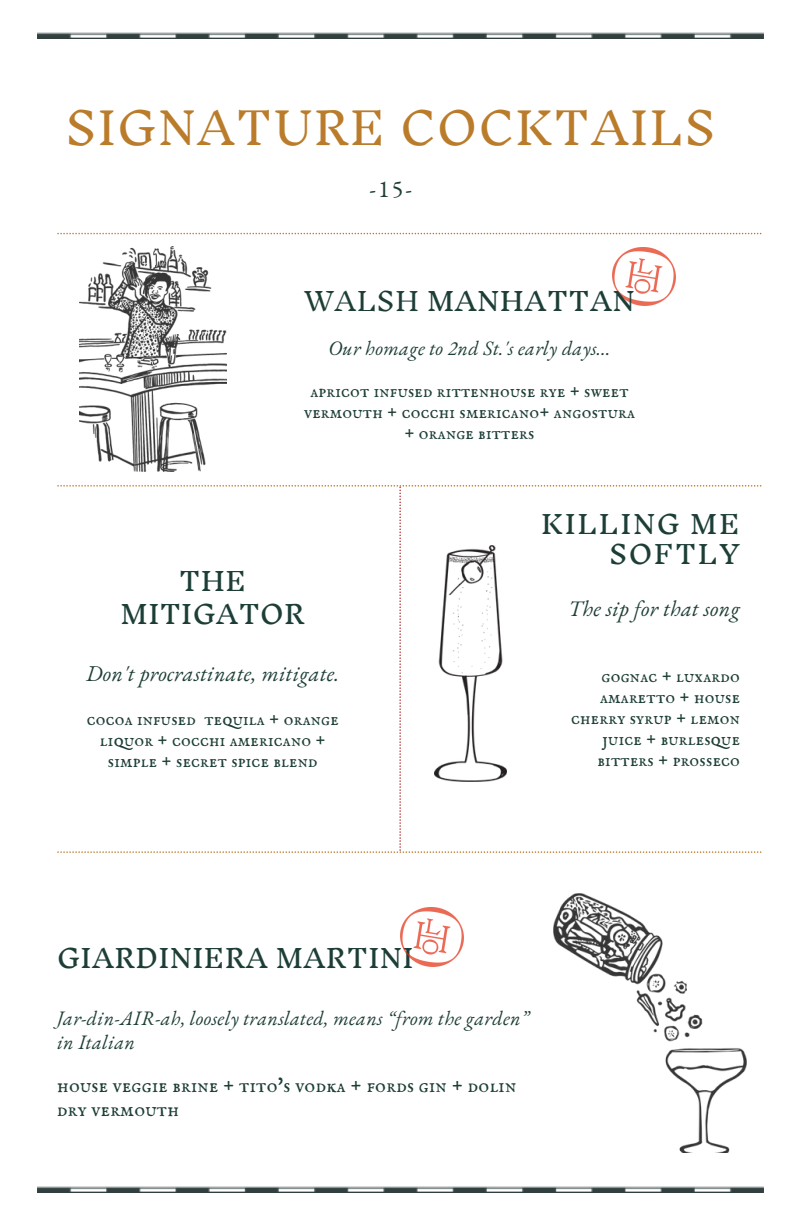
<style>
.page{position:relative;width:792px;height:1224px;background:#fff}
.page>*{position:absolute;margin:0;border:0;box-sizing:border-box;transform-origin:0 0}
.t1{font:300 44px "Inknut Antiqua";letter-spacing:.02em;color:#ba7c2b}
.t2{font:25.4px/33px "Inknut Antiqua";letter-spacing:.015em;color:#1d3e37;text-align:center}
.t3{font:25.4px/30px "Inknut Antiqua";letter-spacing:.065em;color:#1d3e37;text-align:right}
.t4{font:24px "EB Garamond";color:#1d3e37}
.t5{font:italic 22px "EB Garamond";letter-spacing:.015em;color:#1d3e37}
.t6{font:italic 20px/24px "EB Garamond";letter-spacing:.015em;color:#1d3e37}
.t7{font:20px/24px "IM FELL English SC";letter-spacing:.015em;color:#1d3e37}
.t8{font:18px/21px "IM FELL English SC";letter-spacing:.015em;color:#1d3e37;text-align:center}
.s1{font-weight:300}
</style>
<div class="page">
<svg style="left:57px;top:233px;width:704px;height:1px"></svg>
<svg style="left:57px;top:485px;width:704px;height:368px"></svg>
<img style="left:38px;top:32px;width:726px;height:7px">
<img style="left:38px;top:1186px;width:726px;height:7px">
<img style="left:612px;top:247px;width:63px;height:59px">
<img style="left:434px;top:546px;width:72px;height:235px">
<img style="left:553px;top:893px;width:193px;height:260px">
<img style="left:400px;top:908px;width:63px;height:58px">
<img style="left:79px;top:247px;width:147px;height:225px">
<h1 class="t1" style="left:66px;top:104px;width:651px">SIGNATURE COCKTAILS</h1>
<h3 class="t4" style="left:369px;top:173px;width:44px">-15-</h3>
<h2 class="t2" style="left:304px;top:286px;width:332px"><span class="s1">WALSH</span> MANHATTAN</h2>
<p class="t6" style="left:328px;top:336px;width:284px">Our homage to 2nd St.'s early days...</p>
<p class="t8" style="left:304px;top:381px;width:332px">apricot infused rittenhouse rye + sweet vermouth + cocchi smericano+ angostura + orange bitters</p>
<h2 class="t2" style="left:121px;top:566px;width:186px">THE<br>MITIGATOR</h2>
<p class="t5" style="left:86px;top:659px;width:255px">Don't procrastinate, mitigate.</p>
<p class="t8" style="left:87px;top:709px;width:253px">cocoa infused tequila + orange liquor + cocchi americano + simple + secret spice blend</p>
<h2 class="t3" style="left:541px;top:511px;width:200px">KILLING ME<br>SOFTLY</h2>
<p class="t5" style="left:568px;top:594px;width:173px">The sip for that song</p>
<p class="t8" style="left:571px;top:666px;width:170px;text-align:right">gognac + luxardo amaretto + house cherry syrup + lemon juice + burlesque bitters + prosseco</p>
<h2 class="t2" style="left:57px;top:942px;width:358px">GIARDINIERA MARTINI</h2>
<p class="t6" style="left:57px;top:1005px;width:473px">Jar-din-AIR-ah, loosely translated, means “from the garden” in Italian</p>
<p class="t7" style="left:57px;top:1075px;width:461px">house veggie brine + tito's vodka + fords gin + dolin dry vermouth</p>
</div>
